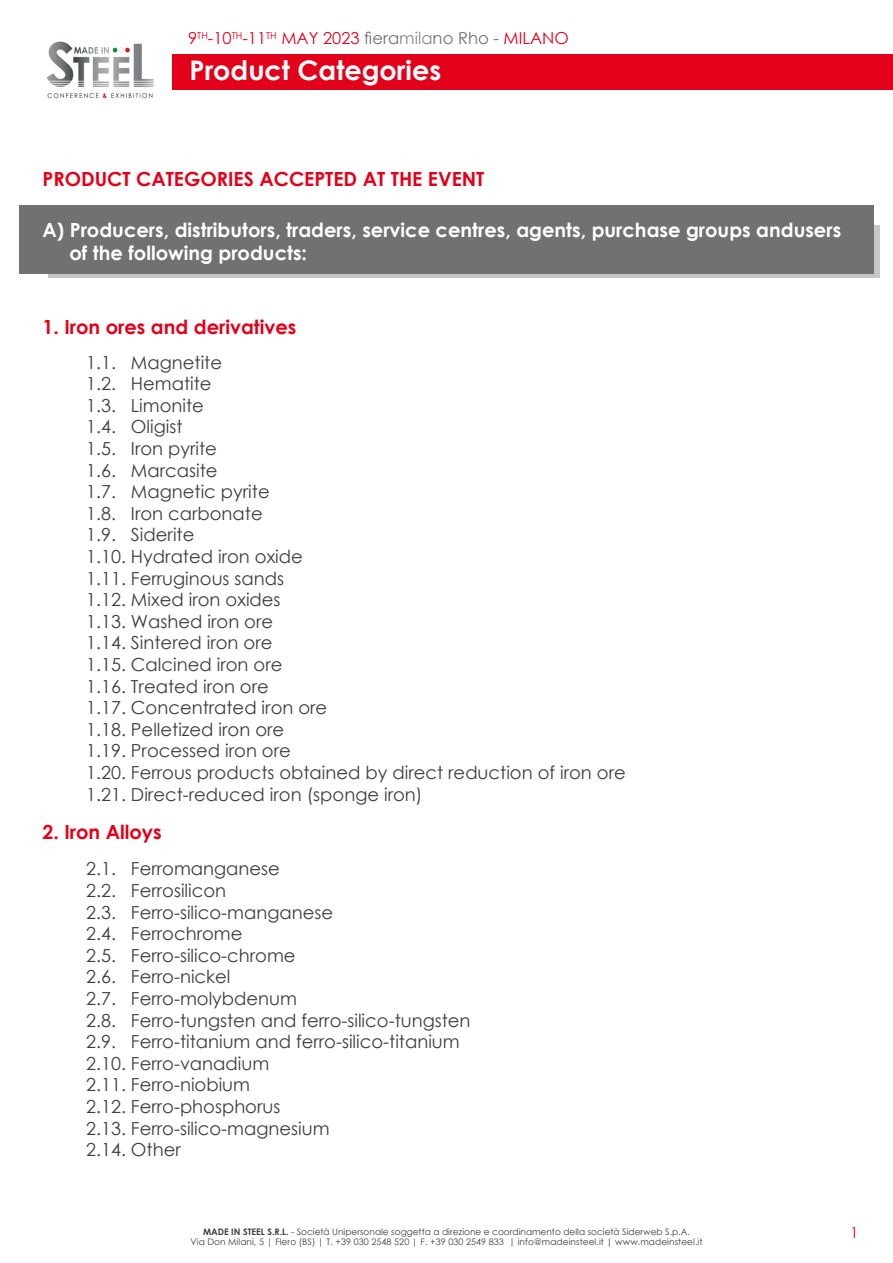
<style>
.page{position:relative;width:893px;height:1263px;background:#fff}
.page>*{position:absolute;margin:0;border:0;box-sizing:border-box;transform-origin:0 0}
.t1{font:700 27px "Century Gothic";color:#fff}
.t2{font:700 19.5px/23.4px "Century Gothic";color:#fff}
.t3{font:700 19.5px "Century Gothic";color:#e2001a}
.t4{font:18px/21.6px "Century Gothic";color:#3e3d40}
.t5{font:16.5px "Century Gothic";color:#e2001a}
.t6{font:15px "Century Gothic";color:#e2001a}
.t7{font:9px/10.8px "Century Gothic";color:#3e3d40;text-align:center}
.s1{color:#707173}
.s2{color:#888a89}
.s3{font-weight:700}
</style>
<div class="page">
<svg style="left:48px;top:225px;width:831px;height:52px;background:#b2b3b4"></svg>
<div style="left:19px;top:205px;width:855px;height:68px;background:#707172"></div>
<div style="left:173px;top:54px;width:720px;height:35px;background:#e2001a"></div>
<img style="left:46px;top:41px;width:108px;height:58px">
<p class="t5" style="left:188px;top:27px;width:382px">9<sup>TH</sup>-10<sup>TH</sup>-11<sup>TH</sup> MAY 2023 <span class="s1">fiera</span><span class="s2">mila</span><span class="s1">no Rho -</span> MILANO</p>
<h1 class="t1" style="left:190px;top:50px;width:253px">Product Categories</h1>
<p class="t3" style="left:43px;top:164px;width:443px">PRODUCT CATEGORIES ACCEPTED AT THE EVENT</p>
<p class="t2" style="left:70px;top:217px;width:773px;text-indent:-27px">A) Producers, distributors, traders, service centres, agents, purchase groups andusers of the following products:</p>
<p class="t3" style="left:43px;top:312px;width:255px">1. Iron ores and derivatives</p>
<p class="t4" style="left:86px;top:351px;width:541px">1.1. Magnetite<br>1.2. Hematite<br>1.3. Limonite<br>1.4. Oligist<br>1.5. Iron pyrite<br>1.6. Marcasite<br>1.7. Magnetic pyrite<br>1.8. Iron carbonate<br>1.9. Siderite<br>1.10. Hydrated iron oxide<br>1.11. Ferruginous sands<br>1.12. Mixed iron oxides<br>1.13. Washed iron ore<br>1.14. Sintered iron ore<br>1.15. Calcined iron ore<br>1.16. Treated iron ore<br>1.17. Concentrated iron ore<br>1.18. Pelletized iron ore<br>1.19. Processed iron ore<br>1.20. Ferrous products obtained by direct reduction of iron ore<br>1.21. Direct-reduced iron (sponge iron)</p>
<p class="t3" style="left:43px;top:817px;width:121px">2. Iron Alloys</p>
<p class="t4" style="left:86px;top:858px;width:386px">2.1. Ferromanganese<br>2.2. Ferrosilicon<br>2.3. Ferro-silico-manganese<br>2.4. Ferrochrome<br>2.5. Ferro-silico-chrome<br>2.6. Ferro-nickel<br>2.7. Ferro-molybdenum<br>2.8. Ferro-tungsten and ferro-silico-tungsten<br>2.9. Ferro-titanium and ferro-silico-titanium<br>2.10. Ferro-vanadium<br>2.11. Ferro-niobium<br>2.12. Ferro-phosphorus<br>2.13. Ferro-silico-magnesium<br>2.14. Other</p>
<p class="t7" style="left:190px;top:1226px;width:514px"><span class="s3">MADE IN STEEL S.R.L.</span> - Società Unipersonale soggetta a direzione e coordinamento della società Siderweb S.p.A.<br>Via Don Milani, 5 | Flero (BS) | T. +39 030 2548 520 | F. +39 030 2549 833 | info@madeinsteel.it | www.madeinsteel.it</p>
<p class="t6" style="left:850px;top:1222px;width:10px">1</p>
</div>
